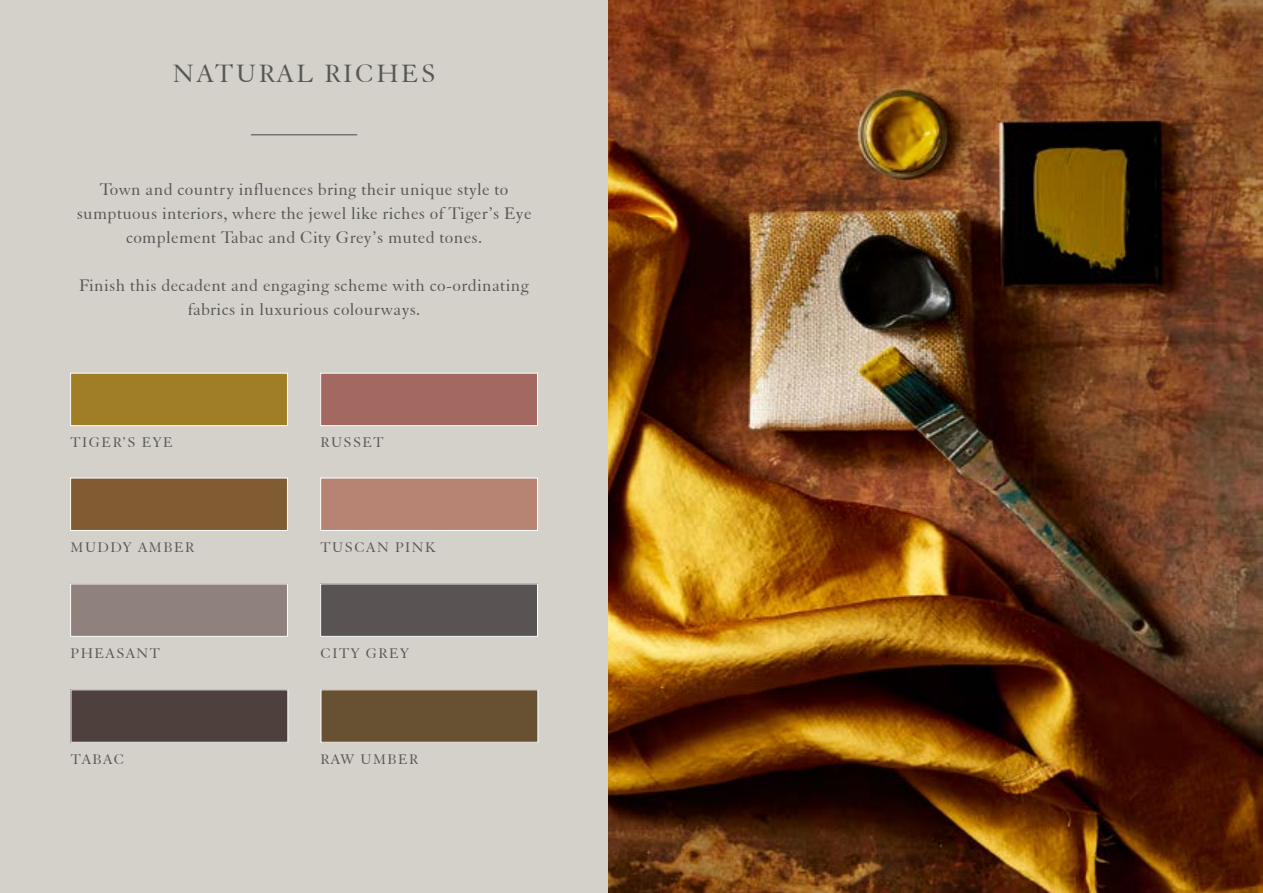
<style>
.page{position:relative;width:1263px;height:893px;background:#fff}
.page>*{position:absolute;margin:0;border:0;box-sizing:border-box;transform-origin:0 0}
.t1{font:27px "Elegant Garamond BT";letter-spacing:.1em;color:#575756}
.t2{font:18px/24px "Elegant Garamond BT";letter-spacing:.02em;color:#575756;text-align:center}
.t3{font:15px "Elegant Garamond BT";letter-spacing:.1em;color:#575756}
</style>
<div class="page">
<div style="left:0;top:0;width:608px;height:892px;background:#d4d0ca"></div>
<img style="left:608px;top:0;width:655px;height:893px">
<div style="left:71px;top:689px;width:217px;height:54px;border:1px solid #fff"></div>
<div style="left:323px;top:691px;width:213px;height:50px;background:#685132"></div>
<div style="left:321px;top:689px;width:217px;height:54px;border:1px solid #fff"></div>
<hr style="left:251px;top:134px;width:106px;height:1px;background:#575756">
<div style="left:72px;top:375px;width:214px;height:49px;background:#a07e25"></div>
<div style="left:70px;top:373px;width:218px;height:53px;border:1px solid #fff"></div>
<div style="left:320px;top:373px;width:218px;height:53px;border:1px solid #fff"></div>
<div style="left:72px;top:480px;width:214px;height:49px;background:#815c32"></div>
<div style="left:70px;top:478px;width:218px;height:53px;border:1px solid #fff"></div>
<div style="left:320px;top:478px;width:218px;height:53px;background:#b78474;border:1px solid #fff"></div>
<div style="left:70px;top:584px;width:218px;height:53px;border:1px solid #fff"></div>
<div style="left:320px;top:584px;width:218px;height:53px;border:1px solid #fff"></div>
<h1 class="t1" style="left:173px;top:58px;width:264px">NATURAL RICHES</h1>
<p class="t2" style="left:77px;top:177px;width:456px">Town and country influences bring their unique style to sumptuous interiors, where the jewel like riches of Tiger’s Eye complement Tabac and City Grey’s muted tones.</p>
<p class="t2" style="left:79px;top:273px;width:451px">Finish this decadent and engaging scheme with co-ordinating fabrics in luxurious colourways.</p>
<p class="t3" style="left:71px;top:433px;width:104px">TIGER’S EYE</p>
<p class="t3" style="left:321px;top:433px;width:65px">RUSSET</p>
<p class="t3" style="left:71px;top:538px;width:125px">MUDDY AMBER</p>
<p class="t3" style="left:321px;top:538px;width:116px">TUSCAN PINK</p>
<p class="t3" style="left:71px;top:644px;width:91px">PHEASANT</p>
<p class="t3" style="left:321px;top:644px;width:90px">CITY GREY</p>
<p class="t3" style="left:71px;top:750px;width:55px">TABAC</p>
<p class="t3" style="left:321px;top:750px;width:99px">RAW UMBER</p>
</div>
